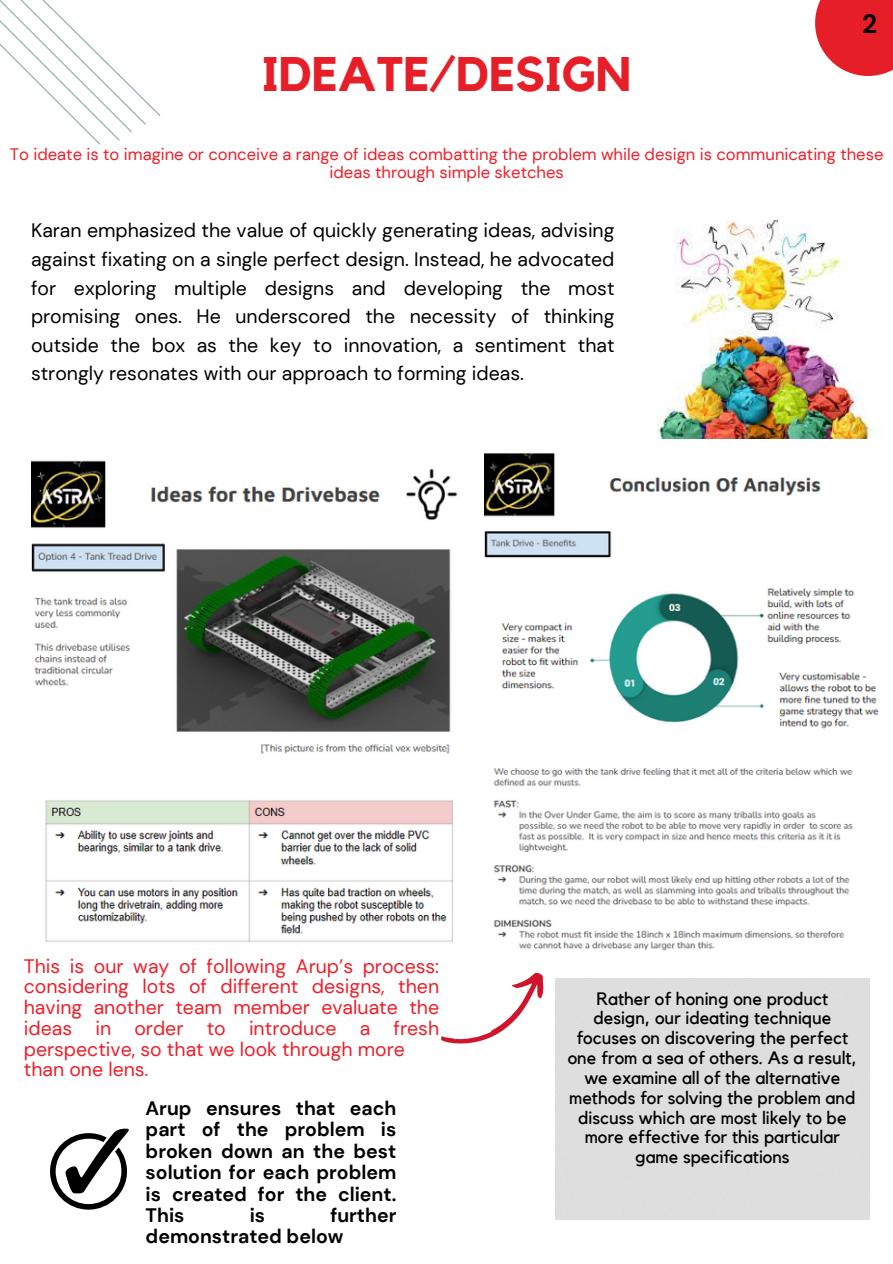
<style>
.page{position:relative;width:893px;height:1264px;background:#fff}
.page>*{position:absolute;margin:0;border:0;box-sizing:border-box;transform-origin:0 0}
.t1{font:700 48.3px "Kollektif";color:#e61e28}
.t2{font:700 26.4px "DM Sans";color:#000}
.t3{font:19.5px/28.7px "DM Sans";color:#000;text-align:justify}
.t4{font:19.5px/20.7px "DM Sans";color:#ee1e29}
.t5{font:700 19.5px/21.3px "DM Sans";color:#000;text-align:justify}
.t6{font:18px/19.8px "Kollektif";color:#000;text-align:center}
.t7{font:16.65px/18px "DM Sans";color:#ee1e29;text-align:center}
</style>
<div class="page">
<svg style="left:0;top:0;width:161px;height:145px"></svg>
<div style="left:815px;top:0;width:77px;height:76px;background:#e61e28"></div>
<svg style="left:50px;top:1128px;width:79px;height:81px"></svg>
<img style="left:31px;top:460px;width:427px;height:482px">
<img style="left:484px;top:453px;width:395px;height:498px">
<svg style="left:441px;top:972px;width:103px;height:72px"></svg>
<img style="left:657px;top:220px;width:222px;height:218px">
<p class="t1" style="left:262px;top:52px;width:371px">IDEATE/DESIGN</p>
<p class="t2" style="left:862px;top:7px;width:17px">2</p>
<h4 class="t7" style="left:10px;top:145px;width:875px">To ideate is to imagine or conceive a range of ideas combatting the problem while design is communicating these ideas through simple sketches</h4>
<p class="t3" style="left:31px;top:216px;width:585px">Karan emphasized the value of quickly generating ideas, advising against fixating on a single perfect design. Instead, he advocated for exploring multiple designs and developing the most promising ones. He underscored the necessity of thinking outside the box as the key to innovation, a sentiment that strongly resonates with our approach to forming ideas.</p>
<p class="t4" style="left:24px;top:955px;width:417px">This is our way of following Arup’s process: considering lots of different designs, then having another team member evaluate the ideas in order to introduce a fresh perspective, so that we look through more than one lens.</p>
<h3 class="t5" style="left:146px;top:1097px;width:252px">Arup ensures that each part of the problem is broken down an the best solution for each problem is created for the client.<br>This</h3>
<h3 class="t5" style="left:146px;top:1204px;width:252px;text-indent:185px">further demonstrated below</h3>
<h3 class="t5" style="left:250px;top:1204px;width:17px">is</h3>
<p class="t6" style="left:567px;top:989px;width:290px">Rather of honing one product design, our ideating technique focuses on discovering the perfect one from a sea of others. As a result, we examine all of the alternative methods for solving the problem and discuss which are most likely to be more effective for this particular game specifications</p>
</div>
